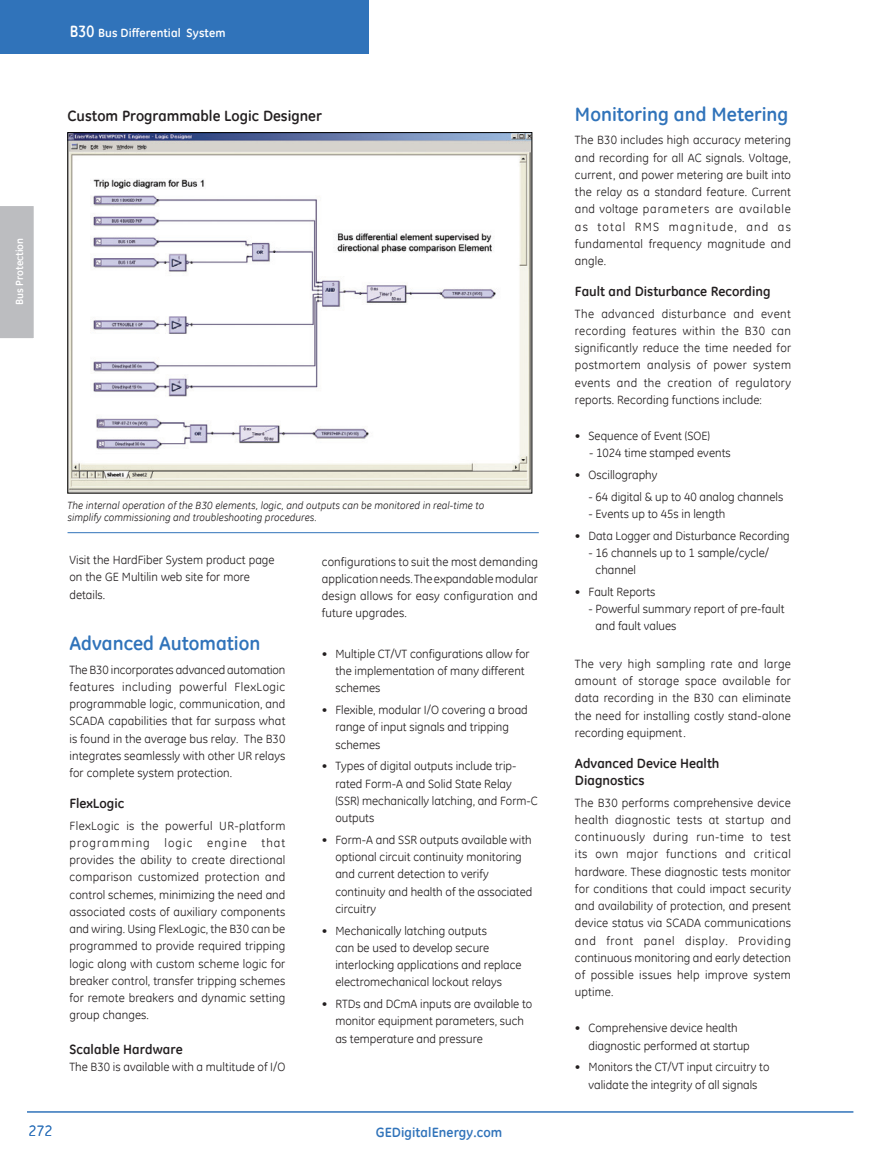
<style>
.page{position:relative;width:878px;height:1161px;background:#fff}
.page>*{position:absolute;margin:0;border:0;box-sizing:border-box;transform-origin:0 0}
.Main_Headings{font:700 19.5px "GE Inspira";color:#3073ba}
.Screen_Title{font:700 15px "GE Inspira";color:#231f20}
.t1{font:15px "GE Inspira";color:#3073ba}
.Sub-headings{font:700 13.5px/17.2px "GE Inspira";color:#231f20}
.t2{font:700 13.5px "GE Inspira";letter-spacing:.005em;color:#3073ba}
.Body{font:700 13.5px "GE Inspira";letter-spacing:.005em;color:#231f20}
.Body-2{font:12px/17.2px "GE Inspira";letter-spacing:.01em;color:#231f20;text-align:justify}
.Bullets{font:12px/17.2px "GE Inspira";color:#231f20}
.Main_Headings-2{font:12px/17.2px "GE Inspira";color:#231f20}
.t3{font:700 12px "GE Inspira";letter-spacing:.005em;color:#fff}
.Captions{font:italic 10.5px/12.6px "GE Inspira";letter-spacing:.005em;color:#231f20}
.t4{font:700 10.5px "GE Inspira";color:#fff}
.s1{font-size:16.5px}
</style>
<div class="page">
<div style="left:0;top:0;width:369px;height:54px;background:#3073ba"></div>
<hr style="left:27px;top:1111px;width:826px;height:2px;background:#3073ba">
<div style="left:0;top:206px;width:34px;height:132px;background:#bcbdc0"></div>
<hr style="left:68px;top:532px;width:470px;height:1px;background:#3073ba">
<img style="left:70px;top:134px;width:460px;height:357px">
<p class="t3" style="left:70px;top:25px;width:157px"><span class="s1">B30</span> Bus Differential System</p>
<p class="Screen_Title" style="left:68px;top:106px;width:256px">Custom Programmable Logic Designer</p>
<p class="t4" style="left:13px;top:305px;width:69px;rotate:-90deg">Bus Protection</p>
<p class="Captions" style="left:68px;top:499px;width:418px">The internal operation of the B30 elements, logic, and outputs can be monitored in real-time to simplify commissioning and troubleshooting procedures.</p>
<p class="Main_Headings-2" style="left:69px;top:551px;width:206px">Visit the HardFiber System product page on the GE Multilin web site for more details.</p>
<p class="Main_Headings" style="left:69px;top:631px;width:192px">Advanced Automation</p>
<p class="Body-2" style="left:69px;top:661px;width:217px">The B30 incorporates advanced automation features including powerful FlexLogic programmable logic, communication, and SCADA capabilities that far surpass what is found in the average bus relay. The B30 integrates seamlessly with other UR relays for complete system protection.</p>
<p class="Sub-headings" style="left:69px;top:794px;width:56px">FlexLogic</p>
<p class="Body-2" style="left:69px;top:817px;width:217px">FlexLogic is the powerful UR-platform programming logic engine that provides the ability to create directional comparison customized protection and control schemes, minimizing the need and associated costs of auxiliary components and wiring. Using FlexLogic, the B30 can be programmed to provide required tripping logic along with custom scheme logic for breaker control, transfer tripping schemes for remote breakers and dynamic setting group changes.</p>
<p class="Body" style="left:69px;top:1041px;width:115px">Scalable Hardware</p>
<p class="Body-2" style="left:69px;top:1058px;width:217px">The B30 is available with a multitude of I/O</p>
<p class="Body-2" style="left:322px;top:552px;width:217px">configurations to suit the most demanding application needs. The expandable modular design allows for easy configuration and future upgrades.</p>
<p class="Bullets" style="left:335px;top:645px;width:196px;text-indent:-14px">• Multiple CT/VT configurations allow for the implementation of many different schemes</p>
<p class="Bullets" style="left:335px;top:701px;width:194px;text-indent:-14px">• Flexible, modular I/O covering a broad range of input signals and tripping schemes</p>
<p class="Bullets" style="left:335px;top:757px;width:204px;text-indent:-14px">• Types of digital outputs include trip&shy;rated Form-A and Solid State Relay (SSR) mechanically latching, and Form-C outputs</p>
<p class="Bullets" style="left:335px;top:831px;width:198px;text-indent:-14px">• Form-A and SSR outputs available with optional circuit continuity monitoring and current detection to verify continuity and health of the associated circuitry</p>
<p class="Bullets" style="left:335px;top:921px;width:188px;text-indent:-14px">• Mechanically latching outputs<br>can be used to develop secure interlocking applications and replace electromechanical lockout relays</p>
<p class="Bullets" style="left:335px;top:995px;width:198px;text-indent:-14px">• RTDs and DCmA inputs are available to monitor equipment parameters, such as temperature and pressure</p>
<p class="t1" style="left:29px;top:1121px;width:25px">272</p>
<p class="t2" style="left:375px;top:1123px;width:128px">GEDigitalEnergy.com</p>
<p class="Main_Headings" style="left:575px;top:102px;width:215px">Monitoring and Metering</p>
<p class="Body-2" style="left:575px;top:131px;width:217px">The B30 includes high accuracy metering and recording for all AC signals. Voltage, current, and power metering are built into the relay as a standard feature. Current and voltage parameters are available as total RMS magnitude, and as fundamental frequency magnitude and angle.</p>
<p class="Sub-headings" style="left:575px;top:282px;width:197px">Fault and Disturbance Recording</p>
<p class="Body-2" style="left:575px;top:305px;width:218px">The advanced disturbance and event recording features within the B30 can significantly reduce the time needed for postmortem analysis of power system events and the creation of regulatory reports. Recording functions include:</p>
<p class="Bullets" style="left:575px;top:427px;width:137px">• Sequence of Event (SOE)</p>
<p class="Bullets" style="left:589px;top:444px;width:143px">- 1024 time stamped events</p>
<p class="Bullets" style="left:575px;top:466px;width:84px">• Oscillography</p>
<p class="Bullets" style="left:588px;top:488px;width:196px">- 64 digital &amp; up to 40 analog channels</p>
<p class="Bullets" style="left:588px;top:505px;width:138px">- Events up to 45s in length</p>
<p class="Bullets" style="left:575px;top:527px;width:216px">• Data Logger and Disturbance Recording</p>
<p class="Bullets" style="left:595px;top:544px;width:175px;text-indent:-7px">- 16 channels up to 1 sample/cycle/ channel</p>
<p class="Bullets" style="left:575px;top:583px;width:82px">• Fault Reports</p>
<p class="Bullets" style="left:595px;top:600px;width:190px;text-indent:-7px">- Powerful summary report of pre-fault and fault values</p>
<p class="Body-2" style="left:575px;top:655px;width:217px">The very high sampling rate and large amount of storage space available for data recording in the B30 can eliminate the need for installing costly stand-alone recording equipment.</p>
<p class="Sub-headings" style="left:575px;top:754px;width:146px">Advanced Device Health<br>Diagnostics</p>
<p class="Body-2" style="left:575px;top:794px;width:217px">The B30 performs comprehensive device health diagnostic tests at startup and continuously during run-time to test its own major functions and critical hardware. These diagnostic tests monitor for conditions that could impact security and availability of protection, and present device status via SCADA communications and front panel display. Providing continuous monitoring and early detection of possible issues help improve system uptime.</p>
<p class="Bullets" style="left:588px;top:1019px;width:163px;text-indent:-14px">• Comprehensive device health diagnostic performed at startup</p>
<p class="Bullets" style="left:575px;top:1058px;width:196px;text-align:center">• Monitors the CT/VT input circuitry to validate the integrity of all signals</p>
</div>
